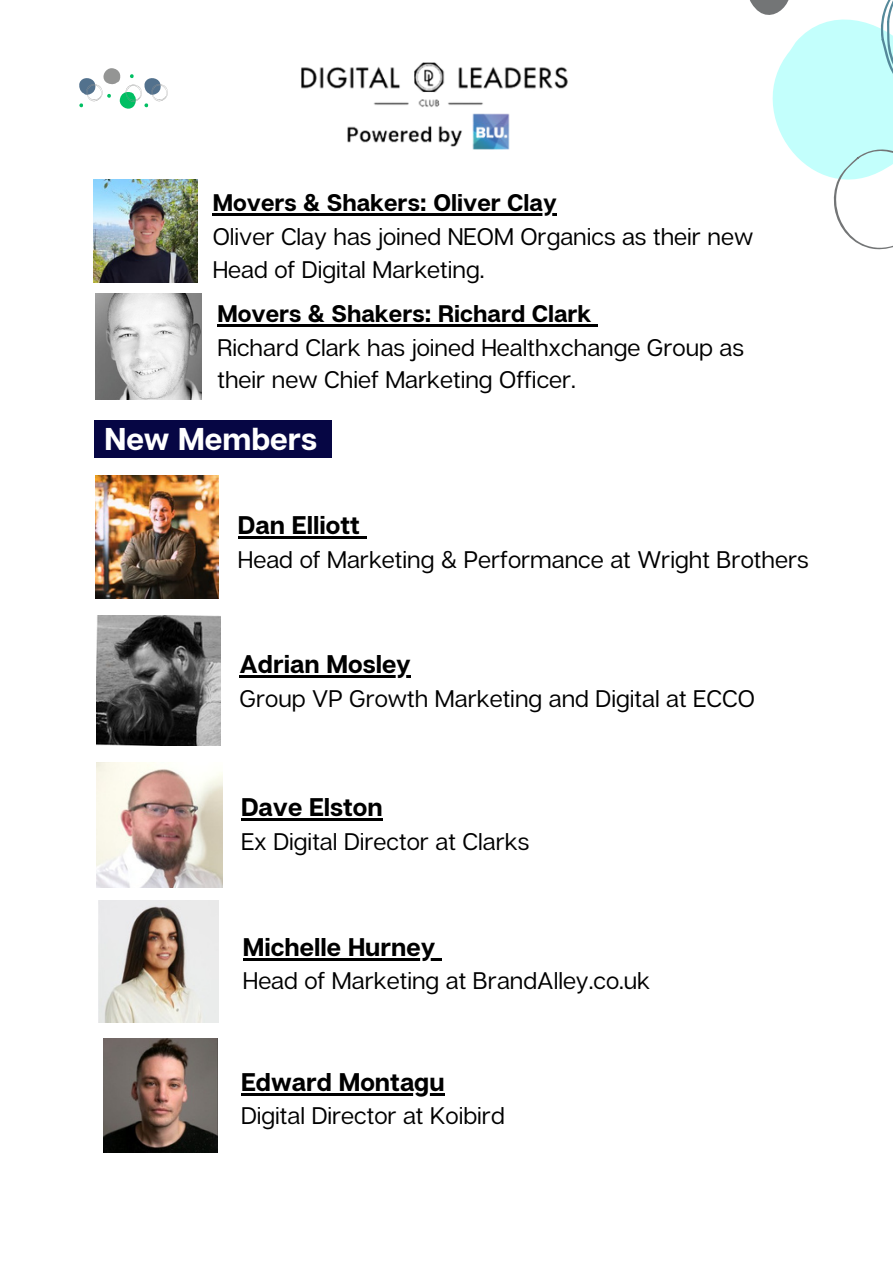
<style>
.page{position:relative;width:893px;height:1264px;background:#fff}
.page>*{position:absolute;margin:0;border:0;box-sizing:border-box;transform-origin:0 0}
.t1{font:700 31.5px "Articulat CF";color:#fff}
.t2{font:700 25.5px "Articulat CF";color:#000}
.t3{font:24px/32.5px "Articulat CF";color:#000}
.t4{font:700 24px "Articulat CF";color:#000}
</style>
<div class="page">
<svg style="left:750px;top:0;width:142px;height:249px"></svg>
<svg style="left:79px;top:68px;width:89px;height:41px"></svg>
<img style="left:301px;top:62px;width:267px;height:88px">
<div style="left:94px;top:420px;width:238px;height:37px;background:#060644"></div>
<img style="left:95px;top:475px;width:123px;height:123px">
<img style="left:97px;top:615px;width:123px;height:130px">
<hr style="left:239px;top:675px;width:172px;height:3px;background:#000">
<img style="left:97px;top:762px;width:126px;height:125px">
<hr style="left:241px;top:818px;width:141px;height:3px;background:#000">
<img style="left:99px;top:901px;width:120px;height:121px">
<hr style="left:243px;top:958px;width:192px;height:2px;background:#000">
<svg style="left:435px;top:958px;width:7px;height:2px"></svg>
<img style="left:94px;top:179px;width:103px;height:103px">
<hr style="left:213px;top:213px;width:344px;height:2px;background:#000">
<img style="left:95px;top:294px;width:106px;height:105px">
<hr style="left:217px;top:324px;width:221px;height:2px;background:#000">
<hr style="left:438px;top:324px;width:153px;height:2px;background:#000">
<svg style="left:591px;top:324px;width:7px;height:2px"></svg>
<hr style="left:238px;top:536px;width:122px;height:3px;background:#000">
<svg style="left:360px;top:536px;width:6px;height:3px"></svg>
<img style="left:103px;top:1038px;width:115px;height:114px">
<hr style="left:241px;top:1093px;width:203px;height:2px;background:#000">
<p class="t4" style="left:213px;top:187px;width:345px">Movers &amp; Shakers: Oliver Clay</p>
<p class="t3" style="left:213px;top:219px;width:542px">Oliver Clay has joined NEOM Organics as their new<br>Head of Digital Marketing.</p>
<p class="t4" style="left:217px;top:298px;width:375px">Movers &amp; Shakers: Richard Clark</p>
<p class="t3" style="left:217px;top:330px;width:528px">Richard Clark has joined Healthxchange Group as their new Chief Marketing Officer.</p>
<p class="t1" style="left:104px;top:419px;width:214px">New Members</p>
<p class="t2" style="left:238px;top:509px;width:123px">Dan Elliott</p>
<p class="t3" style="left:238px;top:542px;width:572px">Head of Marketing &amp; Performance at Wright Brothers</p>
<p class="t2" style="left:239px;top:648px;width:173px">Adrian Mosley</p>
<p class="t3" style="left:239px;top:681px;width:517px">Group VP Growth Marketing and Digital at ECCO</p>
<p class="t2" style="left:241px;top:791px;width:143px">Dave Elston</p>
<p class="t3" style="left:241px;top:824px;width:290px">Ex Digital Director at Clarks</p>
<p class="t2" style="left:243px;top:931px;width:194px">Michelle Hurney</p>
<p class="t3" style="left:243px;top:964px;width:409px">Head of Marketing at BrandAlley.co.uk</p>
<p class="t2" style="left:241px;top:1065px;width:205px">Edward Montagu</p>
<p class="t3" style="left:241px;top:1098px;width:265px">Digital Director at Koibird</p>
</div>
